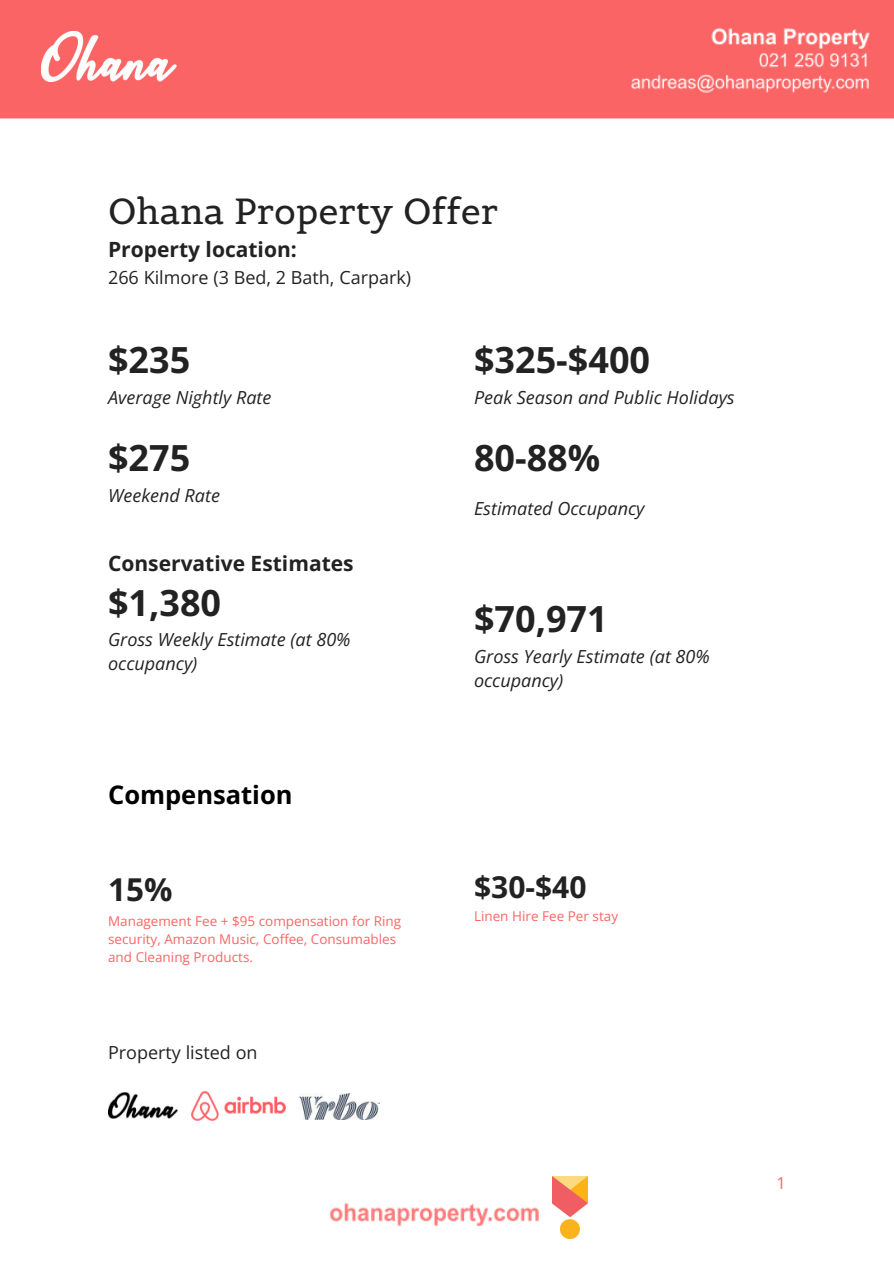
<style>
.page{position:relative;width:894px;height:1264px;background:#fff}
.page>*{position:absolute;margin:0;border:0;box-sizing:border-box;transform-origin:0 0}
.t1{font:700 36px "Open Sans";color:#222}
.t2{font:36px "Belgrano";color:#222}
.t3{font:700 31.5px "Open Sans";color:#222}
.t4{font:700 30px "Open Sans";color:#222}
.t5{font:700 25.5px "Open Sans";color:#000}
.t6{font:700 21px "Open Sans";color:#222}
.t7{font:italic 18px/23.7px "Open Sans";color:#222}
.t8{font:18px "Open Sans";color:#222}
.t9{font:16.5px "Open Sans";color:#fc6566}
.t10{font:13.5px/18px "Open Sans";color:#fc6566}
</style>
<div class="page">
<img style="left:552px;top:1176px;width:35px;height:62px">
<div style="left:0;top:0;width:893px;height:119px;background:#fa6464"></div>
<img style="left:191px;top:1091px;width:95px;height:29px">
<img style="left:299px;top:1093px;width:80px;height:26px">
<img style="left:108px;top:1092px;width:70px;height:26px">
<img style="left:329px;top:1187px;width:236px;height:48px">
<img style="left:42px;top:32px;width:136px;height:49px">
<img style="left:552px;top:19px;width:327px;height:91px">
<h1 class="t2" style="left:108px;top:188px;width:391px">Ohana Property Offer</h1>
<h1 class="t6" style="left:108px;top:235px;width:190px">Property location:</h1>
<h1 class="t8" style="left:108px;top:265px;width:304px">266 Kilmore (3 Bed, 2 Bath, Carpark)</h1>
<p class="t1" style="left:108px;top:335px;width:84px">$235</p>
<h5 class="t7" style="left:108px;top:385px;width:165px">Average Nightly Rate</h5>
<h2 class="t1" style="left:108px;top:433px;width:84px">$275</h2>
<h4 class="t7" style="left:108px;top:483px;width:113px">Weekend Rate</h4>
<h5 class="t6" style="left:108px;top:548px;width:247px">Conservative Estimates</h5>
<h5 class="t1" style="left:108px;top:577px;width:115px">$1,380</h5>
<h5 class="t7" style="left:108px;top:627px;width:244px">Gross Weekly Estimate (at 80% occupancy)</h5>
<p class="t5" style="left:108px;top:776px;width:186px">Compensation</p>
<h5 class="t1" style="left:474px;top:335px;width:178px">$325-$400</h5>
<p class="t7" style="left:474px;top:385px;width:262px">Peak Season and Public Holidays</p>
<p class="t1" style="left:474px;top:433px;width:128px">80-88%</p>
<p class="t7" style="left:474px;top:496px;width:172px">Estimated Occupancy</p>
<p class="t1" style="left:474px;top:594px;width:135px">$70,971</p>
<h3 class="t7" style="left:474px;top:644px;width:237px">Gross Yearly Estimate (at 80% occupancy)</h3>
<h3 class="t4" style="left:474px;top:865px;width:114px">$30-$40</h3>
<p class="t3" style="left:108px;top:867px;width:66px">15%</p>
<p class="t10" style="left:108px;top:911px;width:294px">Management Fee + $95 compensation for Ring security, Amazon Music, Coffee, Consumables and Cleaning Products.</p>
<p class="t10" style="left:474px;top:906px;width:145px">Linen Hire Fee Per stay</p>
<h1 class="t8" style="left:108px;top:1040px;width:151px">Property listed on</h1>
<p class="t9" style="left:776px;top:1171px;width:11px">1</p>
</div>
